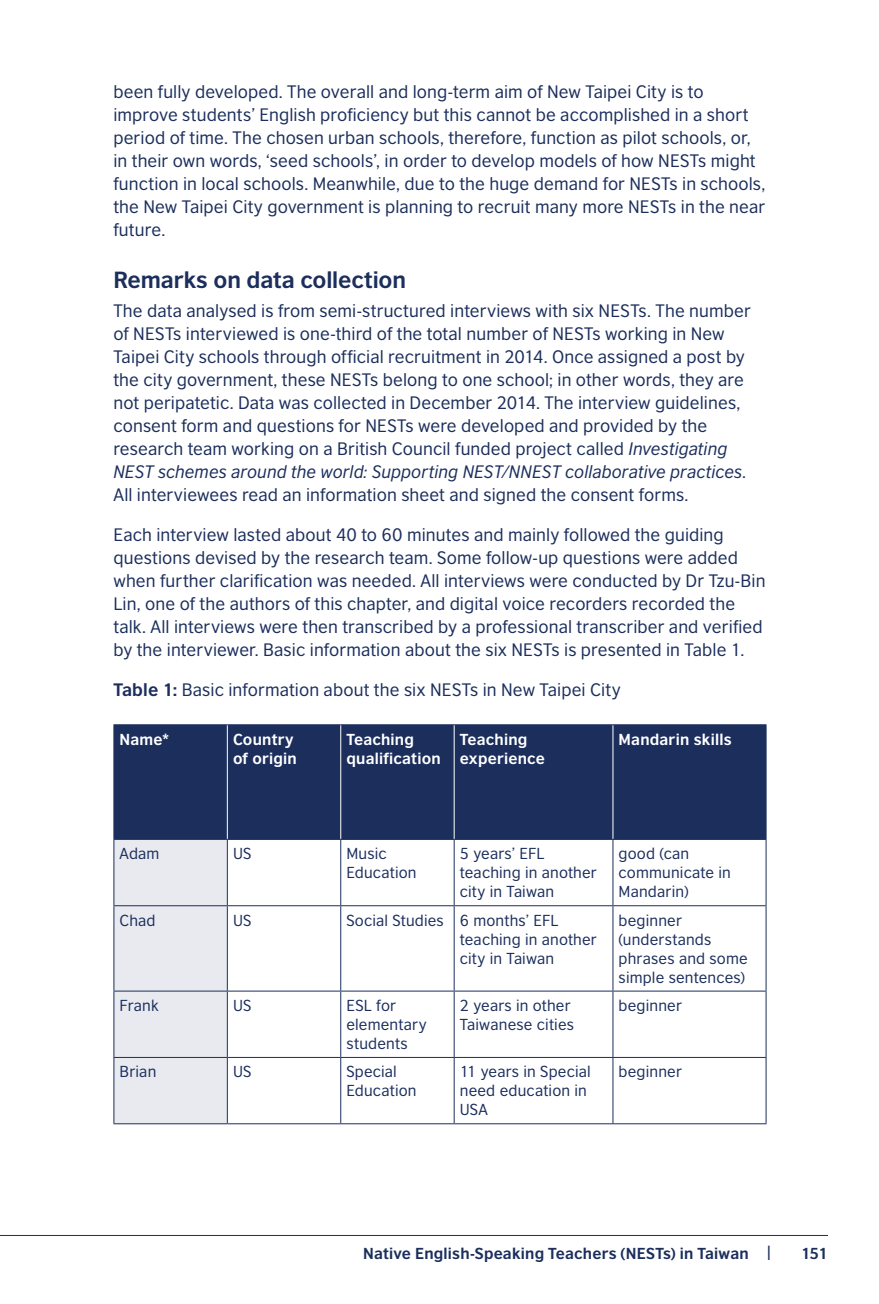
<style>
.page{position:relative;width:879px;height:1304px;background:#fff}
.page>*{position:absolute;margin:0;border:0;box-sizing:border-box;transform-origin:0 0}
.t1{font:700 22px "British Council Sans";letter-spacing:-.01em;color:#1b2e5c}
.t2{font:17px/23px "British Council Sans";letter-spacing:.005em;color:#1b2e5c}
.t3{font:15px/19px "British Council Sans";letter-spacing:.01em;color:#1b2e5c}
.t4{font:700 15px/19px "British Council Sans";letter-spacing:.015em;color:#fff}
.t5{font:700 15px "British Council Sans";letter-spacing:.015em;color:#1b2e5c}
.s1{font-style:italic}
.s2{font-weight:700}
</style>
<div class="page">
<hr style="left:0;top:1235px;width:828px;height:1px;background:#1b2e5c">
<div style="left:114px;top:725px;width:651px;height:114px;background:#1b2e5c"></div>
<div style="left:114px;top:840px;width:113px;height:283px;background:#e8eaef"></div>
<hr style="left:227px;top:840px;width:1px;height:65px;background:#1b2e5c">
<hr style="left:340px;top:840px;width:1px;height:65px;background:#1b2e5c">
<hr style="left:227px;top:906px;width:1px;height:85px;background:#1b2e5c">
<hr style="left:340px;top:906px;width:1px;height:85px;background:#1b2e5c">
<hr style="left:227px;top:992px;width:1px;height:65px;background:#1b2e5c">
<hr style="left:340px;top:992px;width:1px;height:65px;background:#1b2e5c">
<hr style="left:227px;top:1058px;width:1px;height:65px;background:#1b2e5c">
<hr style="left:340px;top:1058px;width:1px;height:65px;background:#1b2e5c">
<hr style="left:113px;top:724px;width:114px;height:1px;background:#1b2e5c">
<hr style="left:227px;top:724px;width:114px;height:1px;background:#1b2e5c">
<hr style="left:341px;top:724px;width:113px;height:1px;background:#1b2e5c">
<hr style="left:454px;top:724px;width:159px;height:1px;background:#1b2e5c">
<hr style="left:613px;top:724px;width:153px;height:1px;background:#1b2e5c">
<hr style="left:113px;top:725px;width:1px;height:114px;background:#1b2e5c">
<hr style="left:113px;top:839px;width:114px;height:1px;background:#1b2e5c">
<hr style="left:113px;top:840px;width:1px;height:65px;background:#1b2e5c">
<hr style="left:113px;top:905px;width:114px;height:1px;background:#1b2e5c">
<hr style="left:113px;top:906px;width:1px;height:85px;background:#1b2e5c">
<hr style="left:227px;top:905px;width:114px;height:1px;background:#1b2e5c">
<hr style="left:613px;top:905px;width:153px;height:1px;background:#1b2e5c">
<hr style="left:113px;top:991px;width:114px;height:1px;background:#1b2e5c">
<hr style="left:113px;top:992px;width:1px;height:65px;background:#1b2e5c">
<hr style="left:227px;top:991px;width:114px;height:1px;background:#1b2e5c">
<hr style="left:613px;top:991px;width:153px;height:1px;background:#1b2e5c">
<hr style="left:113px;top:1057px;width:114px;height:1px;background:#1b2e5c">
<hr style="left:113px;top:1058px;width:1px;height:65px;background:#1b2e5c">
<hr style="left:227px;top:1057px;width:114px;height:1px;background:#1b2e5c">
<hr style="left:613px;top:1057px;width:153px;height:1px;background:#1b2e5c">
<hr style="left:113px;top:1123px;width:114px;height:1px;background:#1b2e5c">
<hr style="left:227px;top:725px;width:1px;height:114px;background:#fff">
<hr style="left:340px;top:725px;width:1px;height:114px;background:#fff">
<hr style="left:227px;top:839px;width:114px;height:1px;background:#1b2e5c">
<hr style="left:341px;top:839px;width:113px;height:1px;background:#1b2e5c">
<hr style="left:765px;top:840px;width:1px;height:65px;background:#1b2e5c">
<hr style="left:341px;top:905px;width:113px;height:1px;background:#1b2e5c">
<hr style="left:765px;top:906px;width:1px;height:85px;background:#1b2e5c">
<hr style="left:341px;top:991px;width:113px;height:1px;background:#1b2e5c">
<hr style="left:765px;top:992px;width:1px;height:65px;background:#1b2e5c">
<hr style="left:341px;top:1057px;width:113px;height:1px;background:#1b2e5c">
<hr style="left:765px;top:1058px;width:1px;height:65px;background:#1b2e5c">
<hr style="left:227px;top:1123px;width:114px;height:1px;background:#1b2e5c">
<hr style="left:341px;top:1123px;width:113px;height:1px;background:#1b2e5c">
<hr style="left:613px;top:1123px;width:153px;height:1px;background:#1b2e5c">
<hr style="left:454px;top:725px;width:1px;height:114px;background:#fff">
<hr style="left:612px;top:725px;width:1px;height:114px;background:#fff">
<hr style="left:765px;top:725px;width:1px;height:114px;background:#1b2e5c">
<hr style="left:454px;top:839px;width:159px;height:1px;background:#1b2e5c">
<hr style="left:454px;top:840px;width:1px;height:65px;background:#1b2e5c">
<hr style="left:613px;top:839px;width:153px;height:1px;background:#1b2e5c">
<hr style="left:612px;top:840px;width:1px;height:65px;background:#1b2e5c">
<hr style="left:454px;top:905px;width:159px;height:1px;background:#1b2e5c">
<hr style="left:454px;top:906px;width:1px;height:85px;background:#1b2e5c">
<hr style="left:612px;top:906px;width:1px;height:85px;background:#1b2e5c">
<hr style="left:454px;top:991px;width:159px;height:1px;background:#1b2e5c">
<hr style="left:454px;top:992px;width:1px;height:65px;background:#1b2e5c">
<hr style="left:612px;top:992px;width:1px;height:65px;background:#1b2e5c">
<hr style="left:454px;top:1057px;width:159px;height:1px;background:#1b2e5c">
<hr style="left:454px;top:1058px;width:1px;height:65px;background:#1b2e5c">
<hr style="left:612px;top:1058px;width:1px;height:65px;background:#1b2e5c">
<hr style="left:454px;top:1123px;width:159px;height:1px;background:#1b2e5c">
<p class="t2" style="left:113px;top:80px;width:653px">been fully developed. The overall and long-term aim of New Taipei City is to improve students’ English proficiency but this cannot be accomplished in a short period of time. The chosen urban schools, therefore, function as pilot schools, or, in their own words, ‘seed schools’, in order to develop models of how NESTs might function in local schools. Meanwhile, due to the huge demand for NESTs in schools, the New Taipei City government is planning to recruit many more NESTs in the near future.</p>
<p class="t1" style="left:113px;top:266px;width:294px">Remarks on data collection</p>
<p class="t2" style="left:113px;top:299px;width:639px">The data analysed is from semi-structured interviews with six NESTs. The number of NESTs interviewed is one-third of the total number of NESTs working in New Taipei City schools through official recruitment in 2014. Once assigned a post by the city government, these NESTs belong to one school; in other words, they are not peripatetic. Data was collected in December 2014. The interview guidelines, consent form and questions for NESTs were developed and provided by the research team working on a British Council funded project called <span class="s1">Investigating NEST schemes around the world: Supporting NEST/NNEST collaborative practices</span>.<br>All interviewees read an information sheet and signed the consent forms.</p>
<p class="t2" style="left:113px;top:523px;width:653px">Each interview lasted about 40 to 60 minutes and mainly followed the guiding questions devised by the research team. Some follow-up questions were added when further clarification was needed. All interviews were conducted by Dr Tzu-Bin Lin, one of the authors of this chapter, and digital voice recorders recorded the talk. All interviews were then transcribed by a professional transcriber and verified by the interviewer. Basic information about the six NESTs is presented in Table 1.</p>
<p class="t2" style="left:113px;top:678px;width:509px"><span class="s2">Table 1:</span> Basic information about the six NESTs in New Taipei City</p>
<p class="t4" style="left:120px;top:729px;width:51px">Name*</p>
<p class="t4" style="left:233px;top:729px;width:65px">Country of origin</p>
<p class="t4" style="left:346px;top:729px;width:96px">Teaching qualification</p>
<p class="t4" style="left:460px;top:729px;width:87px">Teaching experience</p>
<p class="t4" style="left:618px;top:729px;width:114px">Mandarin skills</p>
<p class="t3" style="left:120px;top:844px;width:41px">Adam</p>
<p class="t3" style="left:233px;top:844px;width:20px">US</p>
<p class="t3" style="left:346px;top:844px;width:72px">Music<br>Education</p>
<p class="t3" style="left:460px;top:844px;width:139px">5 years’ EFL teaching in another city in Taiwan</p>
<p class="t3" style="left:618px;top:844px;width:114px">good (can communicate in<br>Mandarin)</p>
<p class="t3" style="left:120px;top:910px;width:38px">Chad</p>
<p class="t3" style="left:233px;top:910px;width:20px">US</p>
<p class="t3" style="left:460px;top:910px;width:139px;text-indent:-113px">Social Studies 6 months’ EFL teaching in another city in Taiwan</p>
<p class="t3" style="left:618px;top:910px;width:131px">beginner (understands phrases and some simple sentences)</p>
<p class="t3" style="left:120px;top:996px;width:41px">Frank</p>
<p class="t3" style="left:233px;top:996px;width:20px">US</p>
<p class="t3" style="left:346px;top:996px;width:82px">ESL for elementary students</p>
<p class="t3" style="left:460px;top:996px;width:116px">2 years in other<br>Taiwanese cities</p>
<p class="t3" style="left:618px;top:996px;width:65px">beginner</p>
<p class="t3" style="left:120px;top:1062px;width:38px">Brian</p>
<p class="t3" style="left:233px;top:1062px;width:20px">US</p>
<p class="t3" style="left:346px;top:1062px;width:72px">Special<br>Education</p>
<p class="t3" style="left:460px;top:1062px;width:132px">11 years in Special need education in<br>USA</p>
<p class="t3" style="left:618px;top:1062px;width:65px">beginner</p>
<p class="t5" style="left:363px;top:1243px;width:410px">Native English-Speaking Teachers (NESTs) in Taiwan |</p>
<p class="t5" style="left:801px;top:1243px;width:28px">151</p>
</div>
